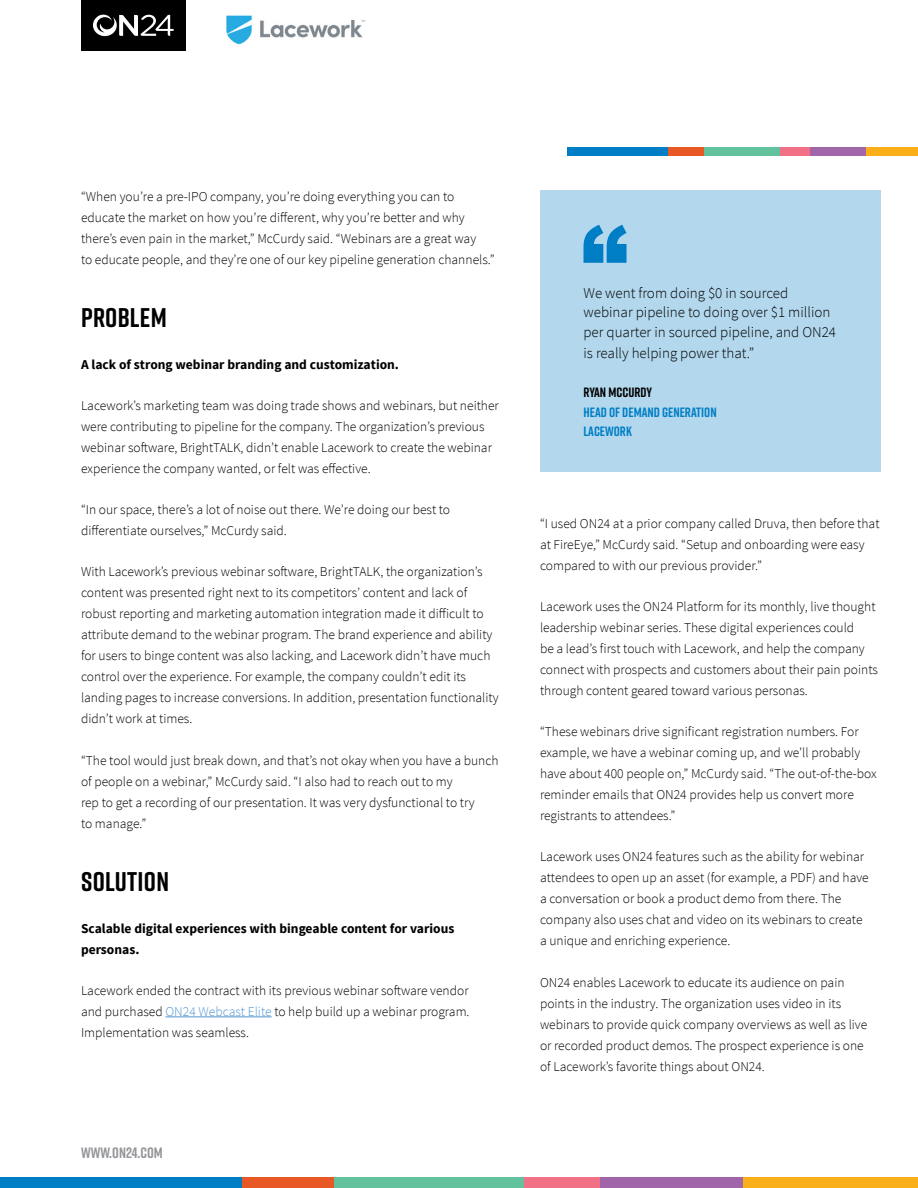
<style>
.page{position:relative;width:918px;height:1188px;background:#fff}
.page>*{position:absolute;margin:0;border:0;box-sizing:border-box;transform-origin:0 0}
.Body{font:700 27px "Rift";letter-spacing:.01em;color:#000}
.Heading{font:700 27px "Rift";letter-spacing:.01em;color:#000}
.Body-2{font:300 15px/19.5px "Source Sans Pro";color:#000}
.t1{font:700 15px "Rift";color:#939598}
.Body-3{font:300 13.5px/21px "Source Sans Pro";color:#000}
.Heading-2{font:300 13.5px/21px "Source Sans Pro";color:#000}
.Body-4{font:700 13.5px/21px "Source Sans Pro";color:#000}
.Accent{font:700 13.5px/19.5px "Rift";color:#007ec5}
.s1{color:#5296d1}
.s2{color:#000}
</style>
<div class="page">
<div style="left:81px;top:0;width:105px;height:51px;background:#000"></div>
<svg style="left:93px;top:15px;width:81px;height:21px"></svg>
<div style="left:567px;top:147px;width:101px;height:9px;background:#007ec5"></div>
<div style="left:668px;top:147px;width:36px;height:9px;background:#e75824"></div>
<div style="left:704px;top:147px;width:76px;height:9px;background:#61c29d"></div>
<div style="left:780px;top:147px;width:30px;height:9px;background:#f17085"></div>
<div style="left:810px;top:147px;width:56px;height:9px;background:#a166aa"></div>
<div style="left:866px;top:147px;width:52px;height:9px;background:#faaf18"></div>
<div style="left:0;top:1177px;width:242px;height:11px;background:#007ec5"></div>
<div style="left:242px;top:1177px;width:92px;height:11px;background:#e75824"></div>
<div style="left:334px;top:1177px;width:191px;height:11px;background:#61c29d"></div>
<div style="left:525px;top:1177px;width:76px;height:11px;background:#f17085"></div>
<div style="left:601px;top:1177px;width:142px;height:11px;background:#a166aa"></div>
<div style="left:743px;top:1177px;width:175px;height:11px;background:#faaf18"></div>
<img style="left:226px;top:15px;width:140px;height:30px">
<div style="left:540px;top:190px;width:340px;height:281px;background:#b3d8ed"></div>
<svg style="left:584px;top:225px;width:43px;height:38px"></svg>
<hr style="left:166px;top:1017px;width:106px;height:1px;background:#5296d1">
<p class="Heading-2" style="left:81px;top:186px;width:415px">“When you’re a pre-IPO company, you’re doing everything you can to educate the market on how you’re different, why you’re better and why there’s even pain in the market,” McCurdy said. “Webinars are a great way<br>to educate people, and they’re one of our key pipeline generation channels.”</p>
<p class="Heading" style="left:81px;top:299px;width:87px">PROBLEM</p>
<p class="Body-4" style="left:81px;top:354px;width:320px">A lack of strong webinar branding and customization.</p>
<p class="Body-3" style="left:81px;top:395px;width:419px">Lacework’s marketing team was doing trade shows and webinars, but neither were contributing to pipeline for the company. The organization’s previous webinar software, BrightTALK, didn’t enable Lacework to create the webinar experience the company wanted, or felt was effective.</p>
<p class="Body-3" style="left:81px;top:499px;width:371px">“In our space, there’s a lot of noise out there. We’re doing our best to differentiate ourselves,” McCurdy said.</p>
<p class="Body-3" style="left:81px;top:561px;width:419px">With Lacework’s previous webinar software, BrightTALK, the organization’s content was presented right next to its competitors’ content and lack of robust reporting and marketing automation integration made it difficult to attribute demand to the webinar program. The brand experience and ability for users to binge content was also lacking, and Lacework didn’t have much control over the experience. For example, the company couldn’t edit its landing pages to increase conversions. In addition, presentation functionality didn’t work at times.</p>
<p class="Body-3" style="left:81px;top:750px;width:419px">“The tool would just break down, and that’s not okay when you have a bunch of people on a webinar,” McCurdy said. “I also had to reach out to my<br>rep to get a recording of our presentation. It was very dysfunctional to try<br>to manage.”</p>
<p class="Body" style="left:81px;top:863px;width:89px">SOLUTION</p>
<p class="Body-4" style="left:81px;top:918px;width:375px">Scalable digital experiences with bingeable content for various personas.</p>
<p class="Body-3" style="left:81px;top:980px;width:390px;text-align:justify">Lacework ended the contract with its previous webinar software vendor and purchased <span class="s1">ON24 Webcast Elite</span> to help build up a webinar program.<br>Implementation was seamless.</p>
<p class="t1" style="left:81px;top:1142px;width:83px">WWW.ON24.COM</p>
<p class="Body-2" style="left:584px;top:283px;width:254px">We went from doing $0 in sourced webinar pipeline to doing over $1 million per quarter in sourced pipeline, and ON24</p>
<p class="Body-2" style="left:584px;top:343px;width:172px">is really helping power that.”</p>
<p class="Accent" style="left:584px;top:383px;width:135px"><span class="s2">RYAN MCCURDY<br></span>HEAD OF DEMAND GENERATION<br>LACEWORK</p>
<p class="Body-3" style="left:540px;top:513px;width:341px">“I used ON24 at a prior company called Druva, then before that at FireEye,” McCurdy said. “Setup and onboarding were easy compared to with our previous provider.”</p>
<p class="Body-3" style="left:540px;top:596px;width:340px">Lacework uses the ON24 Platform for its monthly, live thought leadership webinar series. These digital experiences could<br>be a lead’s first touch with Lacework, and help the company connect with prospects and customers about their pain points through content geared toward various personas.</p>
<p class="Body-3" style="left:540px;top:721px;width:338px">“These webinars drive significant registration numbers. For example, we have a webinar coming up, and we’ll probably have about 400 people on,” McCurdy said. “The out-of-the-box reminder emails that ON24 provides help us convert more registrants to attendees.”</p>
<p class="Body-3" style="left:540px;top:847px;width:330px">Lacework uses ON24 features such as the ability for webinar attendees to open up an asset (for example, a PDF) and have a conversation or book a product demo from there. The company also uses chat and video on its webinars to create a unique and enriching experience.</p>
<p class="Body-3" style="left:540px;top:972px;width:329px">ON24 enables Lacework to educate its audience on pain points in the industry. The organization uses video in its webinars to provide quick company overviews as well as live or recorded product demos. The prospect experience is one of Lacework’s favorite things about ON24.</p>
</div>
